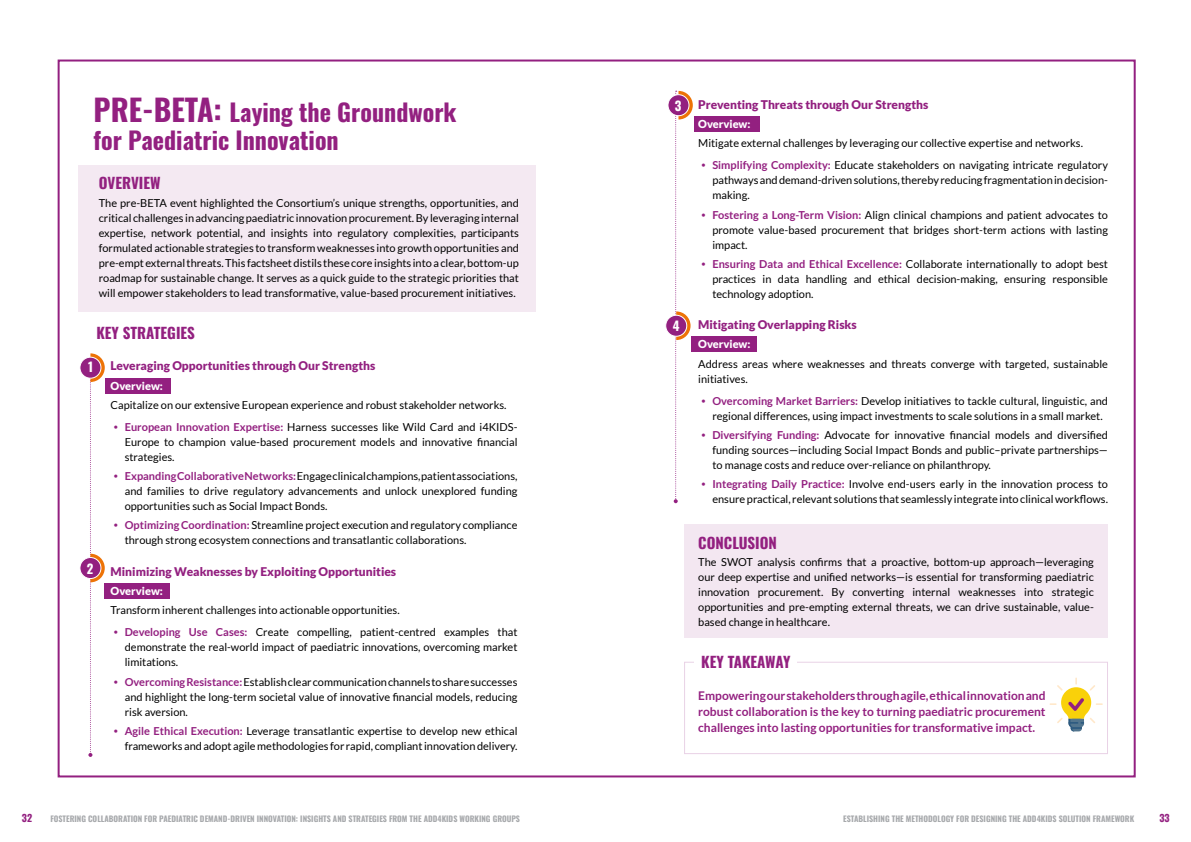
<style>
.page{position:relative;width:1191px;height:842px;background:#fff}
.page>*{position:absolute;margin:0;border:0;box-sizing:border-box;transform-origin:0 0}
.Heading_4{font:700 24px/28px "Oswald";color:#932080}
.Heading_5{font:700 15px "Oswald";color:#932080}
.Heading_1{font:700 12.8px "Oswald";color:#fff}
.t1{font:700 12px/16px "Lato";color:#932080;text-align:justify}
.Heading_5-2{font:900 12px "Lato";color:#932080}
.List_Paragraph{font:11px/15px "Lato";color:#000;text-align:justify}
.t2{font:900 11px "Lato";color:#fff}
.t3{font:700 10px "Oswald";color:#932080}
.t4{font:700 8px "Oswald";color:#a7a9ac}
.s1{font-size:30px}
.s2{font-family:"Museo Sans 300";color:#932080}
.s3{font-weight:700;color:#932080}
</style>
<div class="page">
<div style="left:691px;top:336px;width:66px;height:16px;background:#932080"></div>
<div style="left:105px;top:583px;width:65px;height:15px;background:#932080"></div>
<div style="left:80px;top:357px;width:21px;height:21px;background:#932080;border-radius:50%"></div>
<div style="left:79px;top:357px;width:22px;height:22px;border:1px solid #fff;border-radius:50%"></div>
<div style="left:106px;top:378px;width:65px;height:15px;background:#932080"></div>
<svg style="left:88px;top:353px;width:17px;height:404px"></svg>
<div style="left:80px;top:557px;width:21px;height:21px;background:#932080;border-radius:50%"></div>
<div style="left:79px;top:557px;width:22px;height:22px;border:1px solid #fff;border-radius:50%"></div>
<svg style="left:668px;top:95px;width:21px;height:21px"></svg>
<div style="left:667px;top:94px;width:22px;height:22px;border:1px solid #fff;border-radius:50%"></div>
<div style="left:78px;top:166px;width:458px;height:146px;background:#f4e9f2"></div>
<div style="left:684px;top:524px;width:424px;height:114px;background:#f3e7f1"></div>
<div style="left:684px;top:662px;width:424px;height:92px;border:1px solid #e9d2e6"></div>
<svg style="left:673px;top:91px;width:20px;height:412px"></svg>
<div style="left:665px;top:315px;width:21px;height:21px;background:#932080;border-radius:50%"></div>
<div style="left:665px;top:315px;width:22px;height:22px;border:1px solid #fff;border-radius:50%"></div>
<div style="left:695px;top:650px;width:102px;height:23px;background:#fff"></div>
<div style="left:694px;top:116px;width:65px;height:16px;background:#932080"></div>
<svg style="left:1049px;top:677px;width:53px;height:54px"></svg>
<p class="Heading_4" style="left:94px;top:100px;width:364px"><span class="s1">PRE-BETA:</span> Laying the Groundwork for Paediatric Innovation</p>
<p class="Heading_5" style="left:99px;top:175px;width:63px">OVERVIEW</p>
<p class="List_Paragraph" style="left:99px;top:195px;width:421px">The pre-BETA event highlighted the Consortium’s unique strengths, opportunities, and critical challenges in advancing paediatric innovation procurement. By leveraging internal expertise, network potential, and insights into regulatory complexities, participants formulated actionable strategies to transform weaknesses into growth opportunities and pre-empt external threats. This factsheet distils these core insights into a clear, bottom-up roadmap for sustainable change. It serves as a quick guide to the strategic priorities that will empower stakeholders to lead transformative, value-based procurement initiatives.</p>
<p class="Heading_5" style="left:96px;top:325px;width:100px">KEY STRATEGIES</p>
<p class="Heading_5-2" style="left:111px;top:359px;width:266px">Leveraging Opportunities through Our Strengths</p>
<p class="t2" style="left:111px;top:379px;width:54px">Overview:</p>
<p class="List_Paragraph" style="left:111px;top:397px;width:397px">Capitalize on our extensive European experience and robust stakeholder networks.</p>
<p class="List_Paragraph" style="left:125px;top:419px;width:394px;text-indent:-11px"><span class="s2">•</span> <span class="s3">European Innovation Expertise:</span> Harness successes like Wild Card and i4KIDS-Europe to champion value-based procurement models and innovative financial strategies.</p>
<p class="List_Paragraph" style="left:125px;top:469px;width:394px;text-indent:-11px"><span class="s2">•</span> <span class="s3">Expanding Collaborative Networks:</span>Engage clinical champions, patient associations, and families to drive regulatory advancements and unlock unexplored funding opportunities such as Social Impact Bonds.</p>
<p class="List_Paragraph" style="left:125px;top:518px;width:394px;text-indent:-11px"><span class="s2">•</span> <span class="s3">Optimizing Coordination:</span> Streamline project execution and regulatory compliance through strong ecosystem connections and transatlantic collaborations.</p>
<p class="Heading_5-2" style="left:111px;top:564px;width:287px">Minimizing Weaknesses by Exploiting Opportunities</p>
<p class="t2" style="left:111px;top:584px;width:54px">Overview:</p>
<p class="List_Paragraph" style="left:111px;top:602px;width:291px">Transform inherent challenges into actionable opportunities.</p>
<p class="List_Paragraph" style="left:125px;top:625px;width:394px;text-indent:-11px"><span class="s2">•</span> <span class="s3">Developing Use Cases:</span> Create compelling, patient-centred examples that demonstrate the real-world impact of paediatric innovations, overcoming market limitations.</p>
<p class="List_Paragraph" style="left:125px;top:674px;width:394px;text-indent:-11px"><span class="s2">•</span> <span class="s3">Overcoming Resistance:</span> Establish clear communication channels to share successes and highlight the long-term societal value of innovative financial models, reducing risk aversion.</p>
<p class="List_Paragraph" style="left:113px;top:723px;width:405px;text-align:right"><span class="s2">•</span> <span class="s3">Agile Ethical Execution:</span> Leverage transatlantic expertise to develop new ethical frameworks and adopt agile methodologies for rapid, compliant innovation delivery.</p>
<p class="Heading_1" style="left:88px;top:360px;width:6px">1</p>
<p class="Heading_1" style="left:87px;top:562px;width:8px">2</p>
<p class="Heading_1" style="left:675px;top:99px;width:8px">3</p>
<p class="Heading_1" style="left:672px;top:319px;width:8px">4</p>
<p class="Heading_5-2" style="left:698px;top:97px;width:232px">Preventing Threats through Our Strengths</p>
<p class="t2" style="left:698px;top:118px;width:54px">Overview:</p>
<p class="List_Paragraph" style="left:698px;top:136px;width:386px">Mitigate external challenges by leveraging our collective expertise and networks.</p>
<p class="List_Paragraph" style="left:712px;top:158px;width:397px;text-indent:-11px"><span class="s2">•</span> <span class="s3">Simplifying Complexity:</span> Educate stakeholders on navigating intricate regulatory pathways and demand-driven solutions, thereby reducing fragmentation in decision&shy;making.</p>
<p class="List_Paragraph" style="left:712px;top:207px;width:397px;text-indent:-11px"><span class="s2">•</span> <span class="s3">Fostering a Long-Term Vision:</span> Align clinical champions and patient advocates to promote value-based procurement that bridges short-term actions with lasting impact.</p>
<p class="List_Paragraph" style="left:712px;top:256px;width:397px;text-indent:-11px"><span class="s2">•</span> <span class="s3">Ensuring Data and Ethical Excellence:</span> Collaborate internationally to adopt best practices in data handling and ethical decision-making, ensuring responsible technology adoption.</p>
<p class="Heading_5-2" style="left:698px;top:318px;width:160px">Mitigating Overlapping Risks</p>
<p class="t2" style="left:698px;top:338px;width:54px">Overview:</p>
<p class="List_Paragraph" style="left:698px;top:356px;width:411px">Address areas where weaknesses and threats converge with targeted, sustainable initiatives.</p>
<p class="List_Paragraph" style="left:701px;top:393px;width:408px;text-align:center"><span class="s2">•</span> <span class="s3">Overcoming Market Barriers:</span> Develop initiatives to tackle cultural, linguistic, and regional differences, using impact investments to scale solutions in a small market.</p>
<p class="List_Paragraph" style="left:712px;top:427px;width:397px;text-indent:-11px"><span class="s2">•</span> <span class="s3">Diversifying Funding:</span> Advocate for innovative financial models and diversified funding sources—including Social Impact Bonds and public–private partnerships— to manage costs and reduce over-reliance on philanthropy.</p>
<p class="List_Paragraph" style="left:701px;top:477px;width:408px;text-align:right"><span class="s2">•</span> <span class="s3">Integrating Daily Practice:</span> Involve end-users early in the innovation process to ensure practical, relevant solutions that seamlessly integrate into clinical workflows.</p>
<p class="Heading_5" style="left:698px;top:535px;width:80px">CONCLUSION</p>
<p class="List_Paragraph" style="left:698px;top:555px;width:397px">The SWOT analysis confirms that a proactive, bottom-up approach—leveraging our deep expertise and unified networks—is essential for transforming paediatric innovation procurement. By converting internal weaknesses into strategic opportunities and pre-empting external threats, we can drive sustainable, value&shy;based change in healthcare.</p>
<p class="Heading_5" style="left:701px;top:654px;width:91px">KEY TAKEAWAY</p>
<p class="t1" style="left:698px;top:688px;width:349px">Empowering our stakeholders through agile, ethical innovation and robust collaboration is the key to turning paediatric procurement challenges into lasting opportunities for transformative impact.</p>
<p class="t3" style="left:22px;top:813px;width:12px">32</p>
<p class="t4" style="left:50px;top:814px;width:471px">FOSTERING COLLABORATION FOR PAEDIATRIC DEMAND-DRIVEN INNOVATION: INSIGHTS AND STRATEGIES FROM THE ADD4KIDS WORKING GROUPS</p>
<p class="t4" style="left:843px;top:814px;width:292px">ESTABLISHING THE METHODOLOGY FOR DESIGNING THE ADD4KIDS SOLUTION FRAMEWORK</p>
<p class="t3" style="left:1159px;top:813px;width:12px">33</p>
</div>
